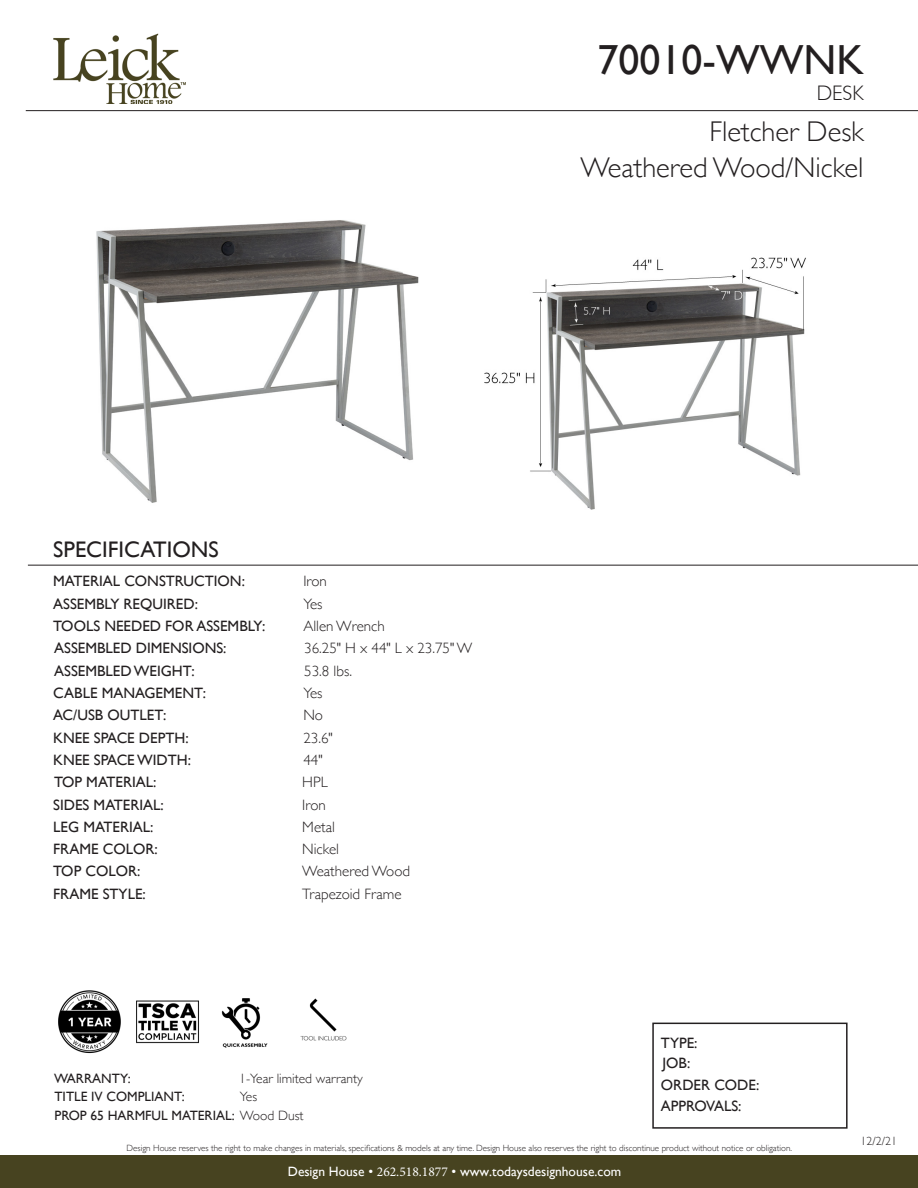
<style>
.page{position:relative;width:918px;height:1188px;background:#fff}
.page>*{position:absolute;margin:0;border:0;box-sizing:border-box;transform-origin:0 0}
.t1{font:42px "Gill Sans";color:#231f20}
.t2{font:300 28.5px "Gill Sans";color:#231f20}
.t3{font:22.5px "Gill Sans";color:#231f20}
.t4{font:300 21px "Gill Sans";color:#231f20}
.t5{font:15px "Gill Sans";color:#231f20}
.t6{font:300 15px "Gill Sans";color:#231f20}
.t7{font:13.5px "Gill Sans";color:#231f20}
.t8{font:13.5px "Gill Sans";color:#fff}
.t9{font:300 13.5px "Gill Sans";color:#231f20}
.t10{font:300 12px "Gill Sans";color:#231f20}
.t11{font:300 9px "Gill Sans";color:#231f20}
.s1{font-weight:300}
.s2{font-family:"Minion Pro"}
</style>
<div class="page">
<img style="left:484px;top:257px;width:322px;height:253px">
<div style="left:0;top:1156px;width:918px;height:32px;background:#474320"></div>
<div style="left:652px;top:1023px;width:196px;height:106px;border:2px solid #231f20"></div>
<hr style="left:28px;top:565px;width:890px;height:1px;background:#231f20">
<hr style="left:26px;top:110px;width:892px;height:1px;background:#231f20">
<img style="left:96px;top:220px;width:323px;height:283px">
<img style="left:54px;top:33px;width:132px;height:71px">
<img style="left:136px;top:1000px;width:63px;height:44px">
<img style="left:58px;top:990px;width:63px;height:64px">
<img style="left:221px;top:998px;width:47px;height:50px">
<img style="left:300px;top:998px;width:47px;height:43px">
<p class="t1" style="left:598px;top:35px;width:268px">70010-WWNK</p>
<p class="t4" style="left:817px;top:76px;width:48px">DESK</p>
<p class="t2" style="left:710px;top:110px;width:156px">Fletcher Desk</p>
<p class="t2" style="left:581px;top:145px;width:285px">Weathered Wood/Nickel</p>
<p class="t3" style="left:53px;top:536px;width:167px">SPECIFICATIONS</p>
<p class="t5" style="left:53px;top:572px;width:193px">MATERIAL CONSTRUCTION:</p>
<p class="t5" style="left:53px;top:595px;width:146px">ASSEMBLY REQUIRED:</p>
<p class="t5" style="left:53px;top:617px;width:214px">TOOLS NEEDED FOR ASSEMBLY:</p>
<p class="t5" style="left:54px;top:639px;width:174px">ASSEMBLED DIMENSIONS:</p>
<p class="t5" style="left:54px;top:662px;width:142px">ASSEMBLED WEIGHT:</p>
<p class="t5" style="left:53px;top:684px;width:154px">CABLE MANAGEMENT:</p>
<p class="t5" style="left:53px;top:706px;width:115px">AC/USB OUTLET:</p>
<p class="t5" style="left:53px;top:751px;width:139px">KNEE SPACE WIDTH:</p>
<p class="t5" style="left:53px;top:729px;width:137px">KNEE SPACE DEPTH:</p>
<p class="t5" style="left:54px;top:773px;width:104px">TOP MATERIAL:</p>
<p class="t6" style="left:303px;top:569px;width:25px">Iron</p>
<p class="t6" style="left:303px;top:592px;width:21px">Yes</p>
<p class="t6" style="left:303px;top:614px;width:83px">Allen Wrench</p>
<p class="t6" style="left:304px;top:637px;width:170px">36.25" H x 44" L x 23.75" W</p>
<p class="t6" style="left:304px;top:659px;width:49px">53.8 lbs.</p>
<p class="t6" style="left:303px;top:681px;width:21px">Yes</p>
<p class="t6" style="left:303px;top:704px;width:21px">No</p>
<p class="t6" style="left:303px;top:748px;width:21px">44"</p>
<p class="t6" style="left:303px;top:726px;width:31px">23.6"</p>
<p class="t6" style="left:302px;top:771px;width:27px">HPL</p>
<p class="t5" style="left:53px;top:796px;width:112px">SIDES MATERIAL:</p>
<p class="t6" style="left:302px;top:793px;width:25px">Iron</p>
<p class="t5" style="left:53px;top:818px;width:102px">LEG MATERIAL:</p>
<p class="t6" style="left:302px;top:815px;width:34px">Metal</p>
<p class="t5" style="left:53px;top:840px;width:106px">FRAME COLOR:</p>
<p class="t5" style="left:53px;top:863px;width:89px">TOP COLOR:</p>
<p class="t6" style="left:302px;top:837px;width:38px">Nickel</p>
<p class="t6" style="left:302px;top:860px;width:109px">Weathered Wood</p>
<p class="t5" style="left:53px;top:885px;width:94px">FRAME STYLE:</p>
<p class="t7" style="left:54px;top:1071px;width:78px">WARRANTY:</p>
<p class="t6" style="left:302px;top:882px;width:101px">Trapezoid Frame</p>
<p class="t9" style="left:239px;top:1068px;width:125px">1-Year limited warranty</p>
<p class="t7" style="left:54px;top:1088px;width:132px">TITLE IV COMPLIANT:</p>
<p class="t9" style="left:240px;top:1086px;width:19px">Yes</p>
<p class="t7" style="left:54px;top:1107px;width:251px">PROP 65 HARMFUL MATERIAL: <span class="s1">Wood Dust</span></p>
<p class="t5" style="left:661px;top:1034px;width:38px">TYPE:</p>
<p class="t5" style="left:662px;top:1054px;width:29px">JOB:</p>
<p class="t5" style="left:661px;top:1076px;width:100px">ORDER CODE:</p>
<p class="t5" style="left:661px;top:1097px;width:82px">APPROVALS:</p>
<p class="t11" style="left:127px;top:1141px;width:667px">Design House reserves the right to make changes in materials, specifications &amp; models at any time. Design House also reserves the right to discontinue product without notice or obligation.</p>
<p class="t8" style="left:288px;top:1164px;width:335px">Design House • <span class="s2">262.518.1877</span> • www.todaysdesignhouse.com</p>
<p class="t10" style="left:861px;top:1132px;width:38px">12/2/21</p>
</div>
